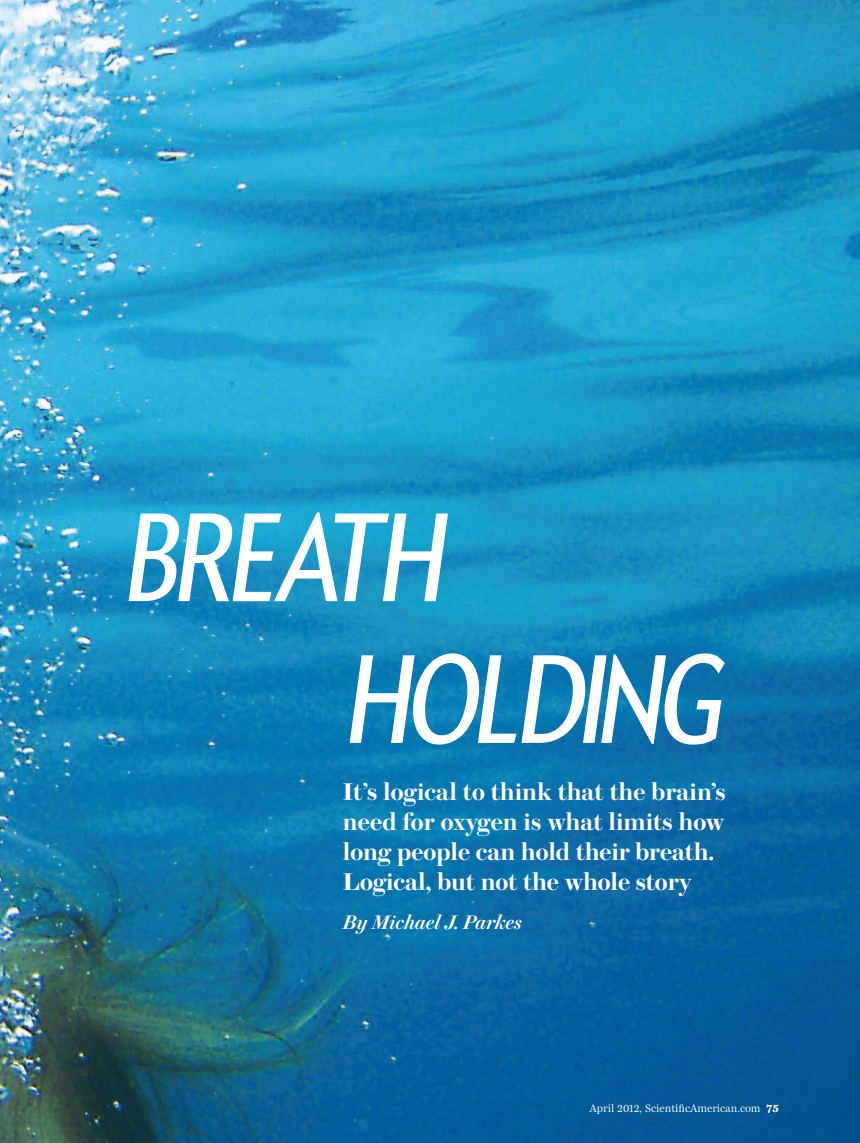
<style>
.page{position:relative;width:860px;height:1143px;background:#fff}
.page>*{position:absolute;margin:0;border:0;box-sizing:border-box;transform-origin:0 0}
.t1{font:italic 121.8px/141.8px "Apres Condensed";letter-spacing:-.06em;color:#fff}
.t2{font:600 24px/30px "Brunel Deck";letter-spacing:-.005em;color:#fff}
.t3{font:italic 500 19.5px "Brunel Deck";color:#fff}
.t4{font:11.25px "Miller Daily One";color:#fff}
.s1{font-weight:700}
</style>
<div class="page">
<img style="left:0;top:0;width:860px;height:1143px">
<p class="t1" style="left:347px;top:486px;width:381px;text-indent:-221px">BREATH<br>HOLDING</p>
<p class="t2" style="left:343px;top:777px;width:384px">It’s logical to think that the brain’s need for oxygen is what limits how long people can hold their breath.<br>Logical, but not the whole story</p>
<p class="t3" style="left:343px;top:911px;width:180px">By Michael J. Parkes</p>
<p class="t4" style="left:589px;top:1102px;width:191px">April 2012, ScientificAmerican.com <span class="s1">75</span></p>
</div>
